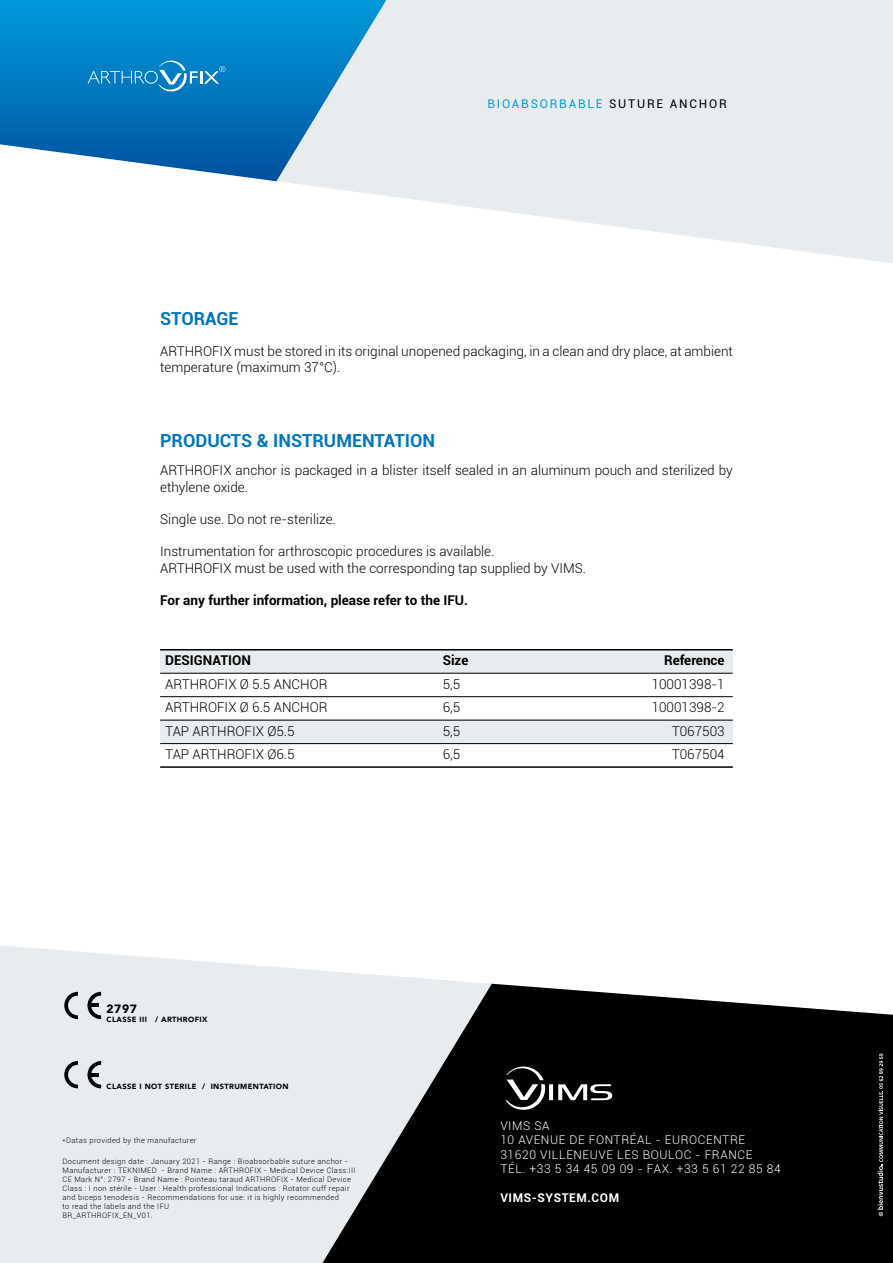
<style>
.page{position:relative;width:893px;height:1263px;background:#fff}
.page>*{position:absolute;margin:0;border:0;box-sizing:border-box;transform-origin:0 0}
.t1{font:700 18px "Roboto";color:#0076bd}
.t2{font:300 13.5px/16.2px "Roboto";color:#000}
.t3{font:700 13.5px "Roboto";color:#000}
.t4{font:300 12px/14.4px "Roboto";letter-spacing:.05em;color:#fff}
.t5{font:12px "Roboto";letter-spacing:.15em;color:#009ee0}
.t6{font:700 12px "Roboto";letter-spacing:.05em;color:#fff}
.t7{font:900 12px "Avenir";color:#000}
.t8{font:300 7.5px/9px "Roboto";letter-spacing:.05em;color:#000}
.t9{font:900 7.5px "Avenir";letter-spacing:.05em;color:#000}
.s1{color:#000}
</style>
<div class="page">
<svg style="left:275px;top:0;width:618px;height:263px;fill:#e9ecee"></svg>
<svg style="left:0;top:0;width:386px;height:181px;background:#3696cd"></svg>
<svg style="left:0;top:945px;width:495px;height:318px;background:#eaedef"></svg>
<svg style="left:322px;top:984px;width:571px;height:279px;background:#2d2e2e"></svg>
<svg style="left:505px;top:1066px;width:107px;height:45px;background:#2f2f2f"></svg>
<svg style="left:878px;top:1053px;width:5px;height:163px"></svg>
<div style="left:160px;top:650px;width:573px;height:23px;background:#e9ecee"></div>
<div style="left:160px;top:719px;width:573px;height:25px;background:#e9ecee"></div>
<hr style="left:160px;top:649px;width:573px;height:1px;background:#000">
<hr style="left:160px;top:673px;width:573px;height:1px;background:#000">
<hr style="left:160px;top:696px;width:573px;height:1px;background:#000">
<hr style="left:160px;top:720px;width:573px;height:1px;background:#000">
<hr style="left:160px;top:743px;width:573px;height:1px;background:#000">
<hr style="left:160px;top:766px;width:573px;height:2px;background:#000">
<svg style="left:64px;top:992px;width:14px;height:27px"></svg>
<svg style="left:87px;top:992px;width:14px;height:27px"></svg>
<hr style="left:89px;top:1003px;width:10px;height:4px;background:#000">
<svg style="left:64px;top:1061px;width:14px;height:27px"></svg>
<svg style="left:87px;top:1061px;width:14px;height:27px"></svg>
<svg style="left:88px;top:61px;width:137px;height:31px;background:#218dca"></svg>
<h1 class="t1" style="left:160px;top:308px;width:80px">STORAGE</h1>
<p class="t5" style="left:487px;top:97px;width:241px">BIOABSORBABLE <span class="s1">SUTURE ANCHOR</span></p>
<p class="t2" style="left:160px;top:343px;width:574px">ARTHROFIX must be stored in its original unopened packaging, in a clean and dry place, at ambient temperature (maximum 37°C).</p>
<h1 class="t1" style="left:160px;top:430px;width:277px">PRODUCTS &amp; INSTRUMENTATION</h1>
<p class="t2" style="left:160px;top:463px;width:574px">ARTHROFIX anchor is packaged in a blister itself sealed in an aluminum pouch and sterilized by ethylene oxide.</p>
<p class="t2" style="left:160px;top:511px;width:177px">Single use. Do not re-sterilize.</p>
<p class="t2" style="left:160px;top:544px;width:427px">Instrumentation for arthroscopic procedures is available.<br>ARTHROFIX must be used with the corresponding tap supplied by VIMS.</p>
<p class="t3" style="left:160px;top:592px;width:309px">For any further information, please refer to the IFU.</p>
<p class="t3" style="left:165px;top:653px;width:87px">DESIGNATION</p>
<p class="t3" style="left:443px;top:653px;width:27px">Size</p>
<p class="t3" style="left:664px;top:653px;width:62px">Reference</p>
<p class="t2" style="left:165px;top:676px;width:164px">ARTHROFIX Ø 5.5 ANCHOR</p>
<p class="t2" style="left:443px;top:676px;width:19px">5,5</p>
<p class="t2" style="left:652px;top:676px;width:74px">10001398-1</p>
<p class="t2" style="left:165px;top:700px;width:164px">ARTHROFIX Ø 6.5 ANCHOR</p>
<p class="t2" style="left:443px;top:700px;width:19px">6,5</p>
<p class="t2" style="left:652px;top:700px;width:74px">10001398-2</p>
<p class="t2" style="left:165px;top:723px;width:131px">TAP ARTHROFIX Ø5.5</p>
<p class="t2" style="left:443px;top:723px;width:19px">5,5</p>
<p class="t2" style="left:672px;top:723px;width:54px">T067503</p>
<p class="t2" style="left:165px;top:747px;width:131px">TAP ARTHROFIX Ø6.5</p>
<p class="t2" style="left:443px;top:747px;width:19px">6,5</p>
<p class="t2" style="left:672px;top:747px;width:54px">T067504</p>
<p class="t7" style="left:107px;top:1001px;width:32px">2797</p>
<p class="t9" style="left:107px;top:1015px;width:102px">CLASSE III / ARTHROFIX</p>
<p class="t9" style="left:107px;top:1081px;width:183px">CLASSE I NOT STERILE / INSTRUMENTATION</p>
<p class="t8" style="left:63px;top:1136px;width:136px">*Datas provided by the manufacturer</p>
<p class="t8" style="left:63px;top:1157px;width:295px">Document design date : January 2021 - Range : Bioabsorbable suture anchor - Manufacturer : TEKNIMED - Brand Name : ARTHROFIX - Medical Device Class:III CE Mark N°: 2797 - Brand Name : Pointeau taraud ARTHROFIX - Medical Device Class : I non stérile - User : Health professional Indications : Rotator cuff repair and biceps tenodesis - Recommendations for use: it is highly recommended<br>to read the labels and the IFU<br>BR_ARTHROFIX_EN_V01.</p>
<p class="t4" style="left:500px;top:1119px;width:282px">VIMS SA<br>10 AVENUE DE FONTRÉAL - EUROCENTRE<br>31620 VILLENEUVE LES BOULOC - FRANCE<br>TÉL. +33 5 34 45 09 09 - FAX. +33 5 61 22 85 84</p>
<p class="t6" style="left:500px;top:1191px;width:120px">VIMS-SYSTEM.COM</p>
</div>
